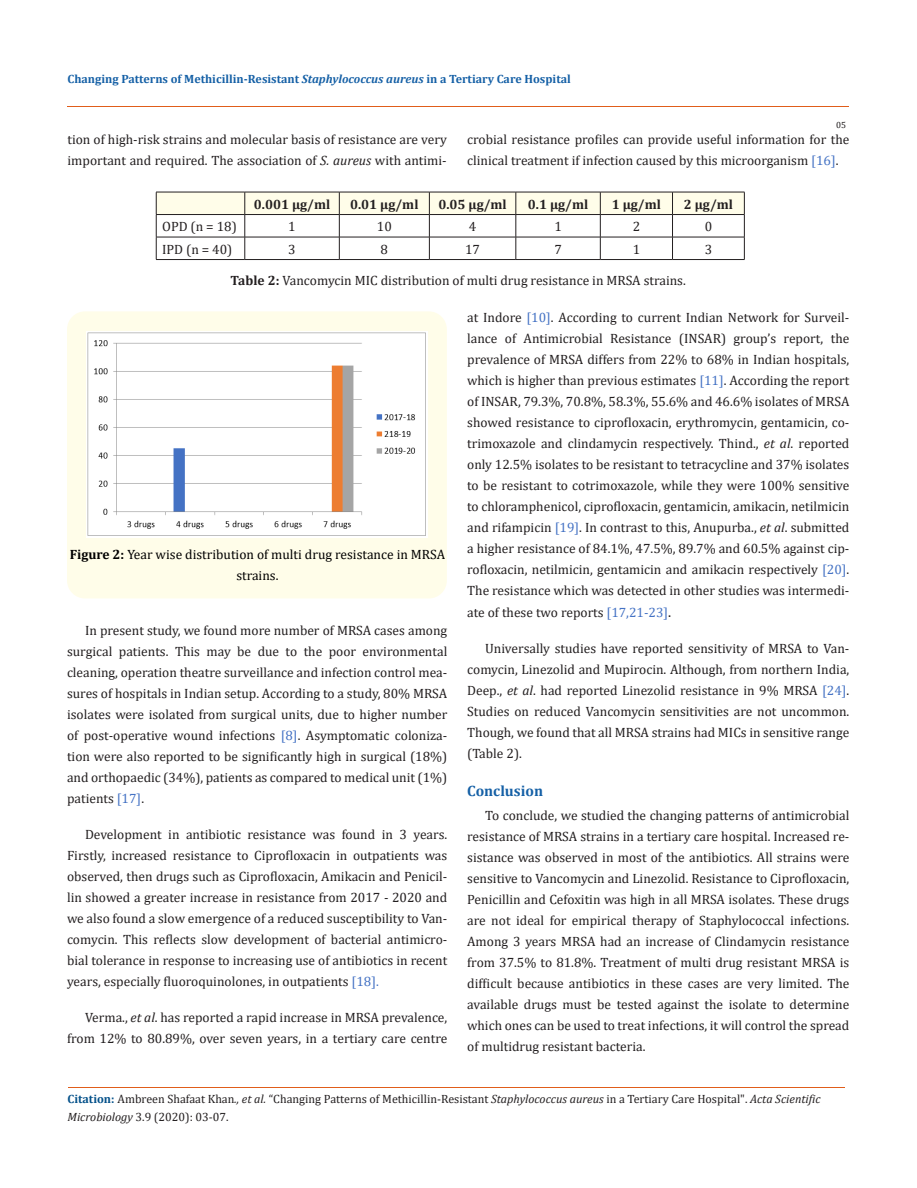
<style>
.page{position:relative;width:917px;height:1188px;background:#fff}
.page>*{position:absolute;margin:0;border:0;box-sizing:border-box;transform-origin:0 0}
.t1{font:700 15px "Cambria";color:#1560a6}
.t2{font:13.5px/21px "Cambria";color:#231f20;text-align:justify}
.t3{font:13.5px/21px "Cambria";color:#000;text-align:center}
.t4{font:700 13.5px "Cambria";color:#231f20}
.t5{font:12px/18px "Cambria";color:#231f20}
.t6{font:700 12px "Cambria";color:#1560a6}
.t7{font:9px "Cambria";color:#231f20}
.s1{font-style:italic}
.s2{color:#4472c4}
.s3{font-weight:700}
.s4{font-size:15px}
.s5{font-weight:700;color:#035089}
</style>
<div class="page">
<hr style="left:67px;top:106px;width:782px;height:1px;background:#e05d1a">
<svg style="left:156px;top:192px;width:589px;height:67px"></svg>
<hr style="left:156px;top:259px;width:89px;height:1px;background:#231f20">
<hr style="left:245px;top:259px;width:94px;height:1px;background:#231f20">
<hr style="left:339px;top:259px;width:90px;height:1px;background:#231f20">
<hr style="left:429px;top:259px;width:87px;height:1px;background:#231f20">
<hr style="left:516px;top:259px;width:84px;height:1px;background:#231f20">
<hr style="left:600px;top:259px;width:72px;height:1px;background:#231f20">
<hr style="left:672px;top:259px;width:72px;height:1px;background:#231f20">
<div style="left:67px;top:311px;width:380px;height:287px;background:#fffde9;border-radius:18px"></div>
<img style="left:87px;top:332px;width:340px;height:206px">
<hr style="left:69px;top:1088px;width:775px;height:1px;background:#e05d1a">
<p class="t6" style="left:67px;top:70px;width:505px">Changing Patterns of Methicillin-Resistant <span class="s1">Staphylococcus aureus</span> in a Tertiary Care Hospital</p>
<p class="t7" style="left:836px;top:120px;width:11px">05</p>
<p class="t2" style="left:467px;top:129px;width:384px">crobial resistance profiles can provide useful information for the clinical treatment if infection caused by this microorganism <span class="s2">[16]</span>.</p>
<p class="t2" style="left:67px;top:129px;width:381px">tion of high-risk strains and molecular basis of resistance are very important and required. The association of <span class="s1">S. aureus</span> with antimi-</p>
<p class="t4" style="left:254px;top:194px;width:78px">0.001 µg/ml</p>
<p class="t4" style="left:350px;top:194px;width:70px">0.01 µg/ml</p>
<p class="t4" style="left:438px;top:194px;width:70px">0.05 µg/ml</p>
<p class="t4" style="left:528px;top:194px;width:62px">0.1 µg/ml</p>
<p class="t4" style="left:611px;top:194px;width:51px">1 µg/ml</p>
<p class="t4" style="left:683px;top:194px;width:51px">2 µg/ml</p>
<p class="t2" style="left:162px;top:216px;width:76px">OPD (n = 18)</p>
<p class="t2" style="left:288px;top:216px;width:9px">1</p>
<p class="t2" style="left:377px;top:216px;width:16px">10</p>
<p class="t2" style="left:469px;top:216px;width:9px">4</p>
<p class="t2" style="left:554px;top:216px;width:9px">1</p>
<p class="t2" style="left:632px;top:216px;width:9px">2</p>
<p class="t2" style="left:704px;top:216px;width:9px">0</p>
<p class="t2" style="left:162px;top:238px;width:72px">IPD (n = 40)</p>
<p class="t2" style="left:288px;top:238px;width:9px">3</p>
<p class="t2" style="left:380px;top:238px;width:9px">8</p>
<p class="t2" style="left:465px;top:238px;width:16px">17</p>
<p class="t2" style="left:554px;top:238px;width:9px">7</p>
<p class="t2" style="left:632px;top:238px;width:9px">1</p>
<p class="t2" style="left:704px;top:238px;width:9px">3</p>
<p class="t2" style="left:230px;top:270px;width:457px"><span class="s3">Table 2:</span> Vancomycin MIC distribution of multi drug resistance in MRSA strains.</p>
<p class="t3" style="left:70px;top:544px;width:377px"><span class="s3">Figure 2:</span> Year wise distribution of multi drug resistance in MRSA strains.</p>
<p class="t2" style="left:67px;top:619px;width:382px;text-indent:18px">In present study, we found more number of MRSA cases among surgical patients. This may be due to the poor environmental cleaning, operation theatre surveillance and infection control mea&shy;sures of hospitals in Indian setup. According to a study, 80% MRSA isolates were isolated from surgical units, due to higher number of post-operative wound infections <span class="s2">[8]</span>. Asymptomatic coloniza&shy;tion were also reported to be significantly high in surgical (18%) and orthopaedic (34%), patients as compared to medical unit (1%) patients <span class="s2">[17]</span>.</p>
<p class="t2" style="left:67px;top:823px;width:382px;text-indent:18px">Development in antibiotic resistance was found in 3 years.<br>Firstly, increased resistance to Ciprofloxacin in outpatients was observed, then drugs such as Ciprofloxacin, Amikacin and Penicil&shy;lin showed a greater increase in resistance from 2017 - 2020 and we also found a slow emergence of a reduced susceptibility to Van&shy;comycin. This reflects slow development of bacterial antimicro&shy;bial tolerance in response to increasing use of antibiotics in recent years, especially fluoroquinolones, in outpatients <span class="s2">[18].</span></p>
<p class="t2" style="left:67px;top:1006px;width:382px;text-align:right">Verma., <span class="s1">et al</span>. has reported a rapid increase in MRSA prevalence, from 12% to 80.89%, over seven years, in a tertiary care centre</p>
<p class="t2" style="left:467px;top:307px;width:384px">at Indore <span class="s2">[10]</span>. According to current Indian Network for Surveil&shy;lance of Antimicrobial Resistance (INSAR) group’s report, the prevalence of MRSA differs from 22% to 68% in Indian hospitals, which is higher than previous estimates <span class="s2">[11]</span>. According the report of INSAR, 79.3%, 70.8%, 58.3%, 55.6% and 46.6% isolates of MRSA showed resistance to ciprofloxacin, erythromycin, gentamicin, co&shy;trimoxazole and clindamycin respectively. Thind., <span class="s1">et al</span>. reported only 12.5% isolates to be resistant to tetracycline and 37% isolates to be resistant to cotrimoxazole, while they were 100% sensitive to chloramphenicol, ciprofloxacin, gentamicin, amikacin, netilmicin and rifampicin <span class="s2">[19]</span>. In contrast to this, Anupurba., <span class="s1">et al</span>. submitted a higher resistance of 84.1%, 47.5%, 89.7% and 60.5% against cip&shy;rofloxacin, netilmicin, gentamicin and amikacin respectively <span class="s2">[20]</span>.<br>The resistance which was detected in other studies was intermedi-</p>
<p class="t2" style="left:467px;top:602px;width:205px">ate of these two reports <span class="s2">[17,21-23]</span><span class="s4">.</span></p>
<p class="t2" style="left:467px;top:638px;width:384px;text-indent:18px">Universally studies have reported sensitivity of MRSA to Van&shy;comycin, Linezolid and Mupirocin. Although, from northern India, Deep., <span class="s1">et al</span>. had reported Linezolid resistance in 9% MRSA <span class="s2">[24]</span>.<br>Studies on reduced Vancomycin sensitivities are not uncommon.<br>Though, we found that all MRSA strains had MICs in sensitive range (Table 2).</p>
<p class="t1" style="left:467px;top:780px;width:77px">Conclusion</p>
<p class="t2" style="left:467px;top:805px;width:384px;text-indent:18px">To conclude, we studied the changing patterns of antimicrobial resistance of MRSA strains in a tertiary care hospital. Increased re&shy;sistance was observed in most of the antibiotics. All strains were sensitive to Vancomycin and Linezolid. Resistance to Ciprofloxacin, Penicillin and Cefoxitin was high in all MRSA isolates. These drugs are not ideal for empirical therapy of Staphylococcal infections.<br>Among 3 years MRSA had an increase of Clindamycin resistance from 37.5% to 81.8%. Treatment of multi drug resistant MRSA is difficult because antibiotics in these cases are very limited. The available drugs must be tested against the isolate to determine which ones can be used to treat infections, it will control the spread of multidrug resistant bacteria.</p>
<p class="t5" style="left:67px;top:1090px;width:754px"><span class="s5">Citation:</span> Ambreen Shafaat Khan<span class="s1">., et al.</span> “Changing Patterns of Methicillin-Resistant <span class="s1">Staphylococcus aureus</span> in a Tertiary Care Hospital". <span class="s1">Acta Scientific<br>Microbiology</span> 3.9 (2020): 03-07.</p>
</div>
